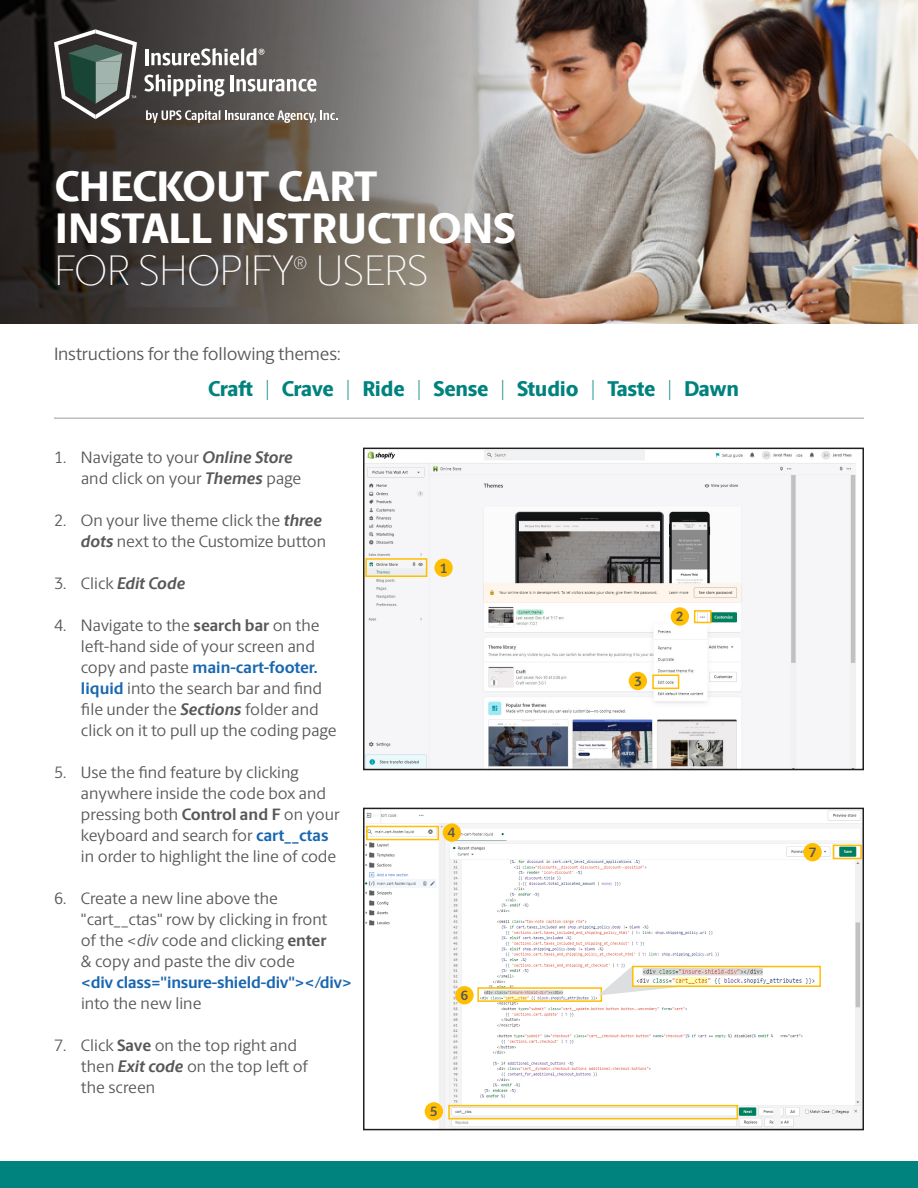
<style>
.page{position:relative;width:918px;height:1188px;background:#fff}
.page>*{position:absolute;margin:0;border:0;box-sizing:border-box;transform-origin:0 0}
.t1{font:800 42px "UPS Berlingske Sans";letter-spacing:-.005em;color:#fff}
.t2{font:200 42px "UPS Berlingske Sans";letter-spacing:.005em;color:#fff}
.t3{font:800 21px "UPS Berlingske Sans";letter-spacing:-.02em;color:#00827e}
.t4{font:18px "UPS Berlingske Sans";letter-spacing:-.01em;color:#57585a}
.t5{font:200 17.55px "UPS Berlingske Sans";color:#fff}
.t6{font:16.5px/21px "UPS Berlingske Sans";color:#57585a}
.t7{font:italic 700 16.5px "UPS Berlingske Sans";letter-spacing:-.005em;color:#57585a}
.t8{font:700 13.5px "UPS Berlingske Sans";color:#57585a}
.s1{font-weight:700;font-style:italic}
.s2{font-weight:400;font-style:normal}
.s3{font-weight:700}
.s4{font-weight:700;color:#1966b1}
.s5{font-style:italic}
</style>
<div class="page">
<img style="left:0;top:0;width:918px;height:324px">
<hr style="left:54px;top:417px;width:810px;height:2px;background:#bcbdc0">
<hr style="left:145px;top:49px;width:4px;height:16px;background:#fff">
<svg style="left:144px;top:74px;width:80px;height:23px"></svg>
<hr style="left:230px;top:75px;width:4px;height:16px;background:#fff">
<svg style="left:236px;top:79px;width:81px;height:13px"></svg>
<svg style="left:146px;top:110px;width:192px;height:13px"></svg>
<svg style="left:151px;top:48px;width:113px;height:17px"></svg>
<svg style="left:54px;top:29px;width:83px;height:90px;background:#59605c"></svg>
<img style="left:366px;top:451px;width:490px;height:316px">
<div style="left:363px;top:448px;width:501px;height:322px;border:2px solid #231f20"></div>
<img style="left:366px;top:811px;width:495px;height:316px">
<div style="left:363px;top:808px;width:501px;height:322px;border:2px solid #231f20"></div>
<div style="left:434px;top:559px;width:19px;height:18px;background:#ffbe00;border-radius:50%"></div>
<div style="left:671px;top:607px;width:18px;height:19px;background:#ffbe00;border-radius:50%"></div>
<div style="left:629px;top:672px;width:18px;height:18px;background:#ffbe00;border-radius:50%"></div>
<div style="left:365px;top:558px;width:62px;height:19px;border:2px solid #ffbe00"></div>
<div style="left:694px;top:610px;width:18px;height:13px;border:2px solid #ffbe00"></div>
<div style="left:652px;top:675px;width:27px;height:14px;border:2px solid #ffbe00"></div>
<div style="left:443px;top:823px;width:18px;height:19px;background:#ffbe00;border-radius:50%"></div>
<div style="left:366px;top:826px;width:73px;height:14px;border:2px solid #ffbe00"></div>
<div style="left:425px;top:1102px;width:18px;height:19px;background:#ffbe00;border-radius:50%"></div>
<div style="left:448px;top:1105px;width:290px;height:14px;border:2px solid #ffbe00"></div>
<div style="left:455px;top:986px;width:19px;height:18px;background:#ffbe00;border-radius:50%"></div>
<div style="left:477px;top:987px;width:125px;height:15px;border:2px solid #ffbe00"></div>
<svg style="left:598px;top:966px;width:82px;height:29px"></svg>
<img style="left:635px;top:969px;width:183px;height:15px">
<div style="left:632px;top:966px;width:189px;height:21px;border:2px solid #ffbe00"></div>
<div style="left:803px;top:843px;width:19px;height:18px;background:#ffbe00;border-radius:50%"></div>
<div style="left:833px;top:845px;width:29px;height:14px;border:2px solid #ffbe00"></div>
<div style="left:0;top:1161px;width:918px;height:27px;background:#00827e"></div>
<p class="t1" style="left:55px;top:156px;width:324px">CHECKOUT CART</p>
<p class="t1" style="left:55px;top:198px;width:463px">INSTALL INSTRUCTIONS</p>
<p class="t2" style="left:55px;top:246px;width:241px">FOR SHOPIFY</p>
<p class="t5" style="left:294px;top:253px;width:15px">®</p>
<p class="t2" style="left:316px;top:246px;width:114px">USERS</p>
<p class="t4" style="left:54px;top:341px;width:288px">Instructions for the following themes:</p>
<p class="t3" style="left:208px;top:373px;width:532px">Craft | Crave | Ride | Sense | Studio | Taste | Dawn</p>
<p class="t6" style="left:81px;top:446px;width:222px;text-indent:-27px">1. Navigate to your <span class="s1">Online Store </span>and click on your <span class="s1">Themes</span> page</p>
<p class="t6" style="left:54px;top:509px;width:274px;text-align:right">2. On your live theme click the <span class="s1">three dots</span> next to the Customize button</p>
<p class="t7" style="left:54px;top:571px;width:133px"><span class="s2">3. Click</span> Edit Code</p>
<p class="t6" style="left:81px;top:614px;width:257px;text-indent:-27px">4. Navigate to the <span class="s3">search bar</span> on the left-hand side of your screen and copy and paste <span class="s4">main-cart-footer. liquid</span> into the search bar and find file under the <span class="s1">Sections</span> folder and click on it to pull up the coding page</p>
<p class="t6" style="left:81px;top:761px;width:260px;text-indent:-27px">5. Use the find feature by clicking anywhere inside the code box and pressing both <span class="s3">Control and F</span> on your keyboard and search for <span class="s4">cart__ctas </span>in order to highlight the line of code</p>
<p class="t6" style="left:81px;top:887px;width:273px;text-indent:-27px">6. Create a new line above the "cart__ctas" row by clicking in front<br>of the &lt;<span class="s5">div</span> code and clicking <span class="s3">enter<br></span>&amp; copy and paste the div code<br><span class="s4">&lt;div class="insure-shield-div"&gt;&lt;/div&gt; </span>into the new line</p>
<p class="t6" style="left:81px;top:1034px;width:228px;text-indent:-27px">7. Click <span class="s3">Save</span> on the top right and then <span class="s1">Exit code</span> on the top left of the screen</p>
<p class="t8" style="left:440px;top:558px;width:9px">1</p>
<p class="t8" style="left:447px;top:823px;width:9px">4</p>
<p class="t8" style="left:460px;top:985px;width:9px">6</p>
<p class="t8" style="left:430px;top:1101px;width:9px">5</p>
<p class="t8" style="left:634px;top:671px;width:9px">3</p>
<p class="t8" style="left:676px;top:606px;width:9px">2</p>
<p class="t8" style="left:809px;top:842px;width:9px">7</p>
</div>
